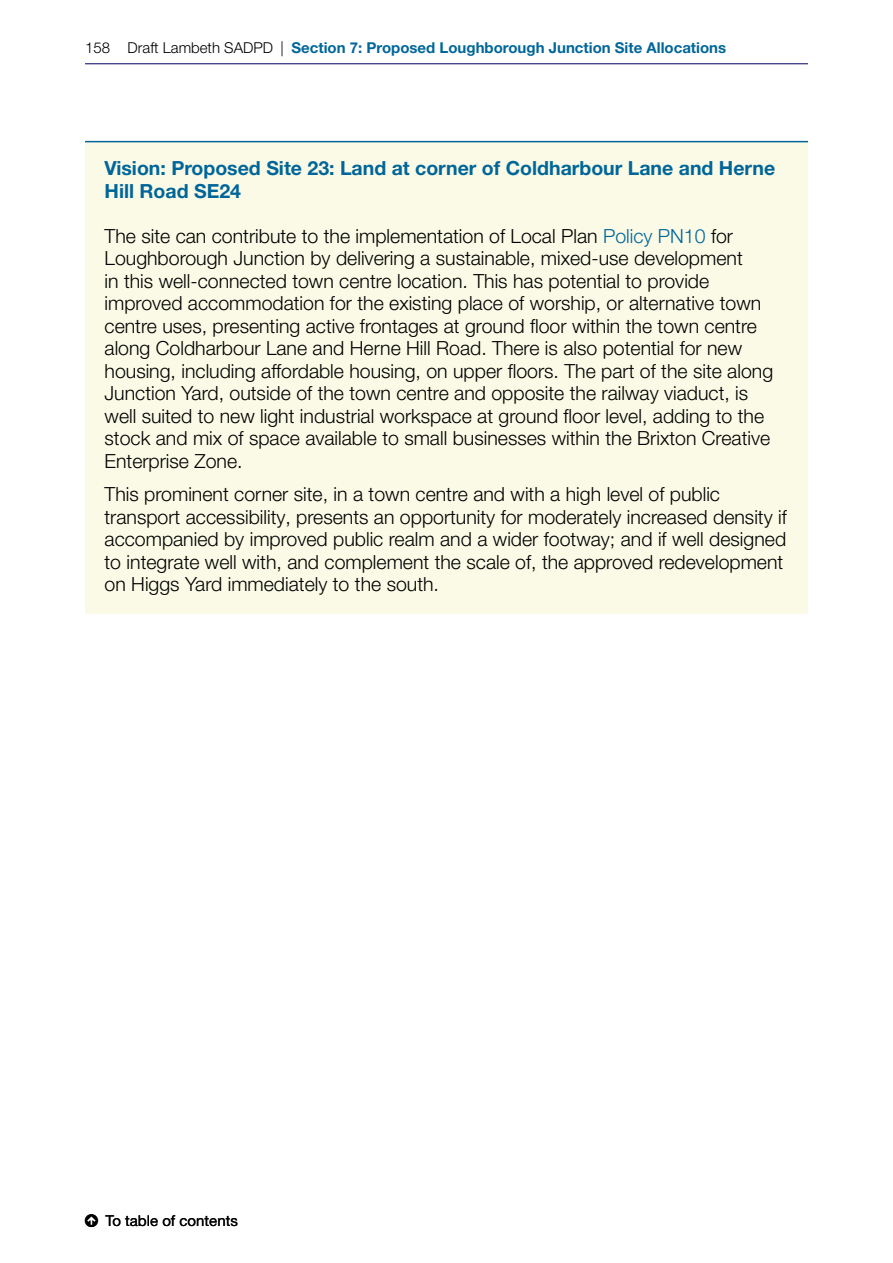
<style>
.page{position:relative;width:893px;height:1263px;background:#fff}
.page>*{position:absolute;margin:0;border:0;box-sizing:border-box;transform-origin:0 0}
.t1{font:300 19.5px/22.5px "Helvetica Neue LT Pro";color:#000}
.t2{font:700 19.5px/22.5px "Helvetica Neue LT Pro";color:#069}
.t3{font:700 15px "Helvetica Neue LT Pro";color:#069}
.t4{font:15px "Helvetica Neue LT Pro";color:#000}
.s1{font-weight:300;color:#000}
.s2{color:#069}
</style>
<div class="page">
<hr style="left:85px;top:63px;width:723px;height:1px;background:#006">
<div style="left:85px;top:141px;width:723px;height:473px;background:#fafae6"></div>
<hr style="left:85px;top:141px;width:723px;height:1px;background:#069">
<p class="t3" style="left:85px;top:39px;width:643px"><span class="s1">158 Draft Lambeth SADPD |</span> Section 7: Proposed Loughborough Junction Site Allocations</p>
<p class="t2" style="left:105px;top:156px;width:672px">Vision: Proposed Site 23: Land at corner of Coldharbour Lane and Herne<br>Hill Road SE24</p>
<p class="t1" style="left:105px;top:224px;width:670px">The site can contribute to the implementation of Local Plan <span class="s2">Policy PN10</span> for Loughborough Junction by delivering a sustainable, mixed-use development<br>in this well-connected town centre location. This has potential to provide improved accommodation for the existing place of worship, or alternative town centre uses, presenting active frontages at ground floor within the town centre along Coldharbour Lane and Herne Hill Road. There is also potential for new housing, including affordable housing, on upper floors. The part of the site along Junction Yard, outside of the town centre and opposite the railway viaduct, is well suited to new light industrial workspace at ground floor level, adding to the stock and mix of space available to small businesses within the Brixton Creative Enterprise Zone.</p>
<p class="t1" style="left:105px;top:483px;width:684px">This prominent corner site, in a town centre and with a high level of public transport accessibility, presents an opportunity for moderately increased density if accompanied by improved public realm and a wider footway; and if well designed to integrate well with, and complement the scale of, the approved redevelopment on Higgs Yard immediately to the south.</p>
<p class="t4" style="left:105px;top:1211px;width:134px">To table of contents</p>
</div>
